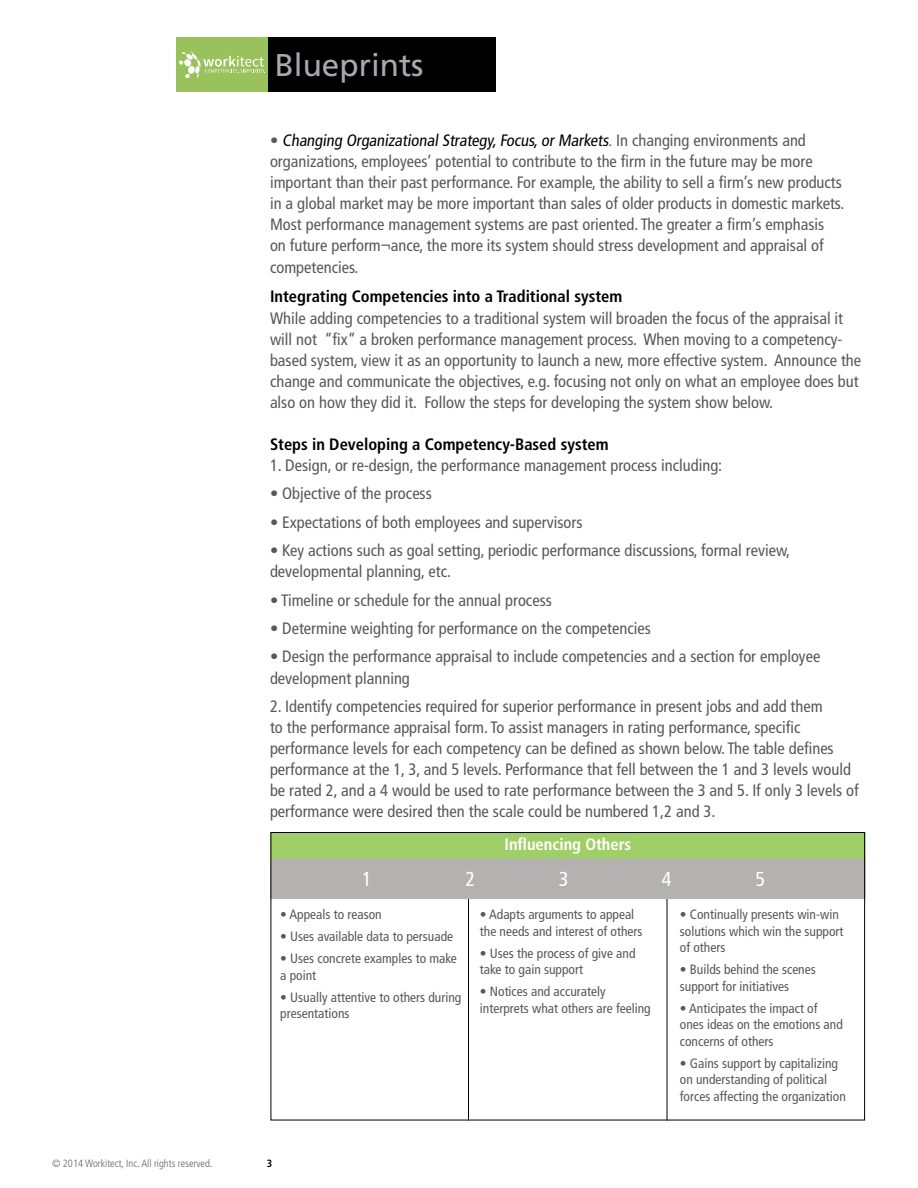
<style>
.page{position:relative;width:918px;height:1188px;background:#fff}
.page>*{position:absolute;margin:0;border:0;box-sizing:border-box;transform-origin:0 0}
.t1{font:31.5px "Frutiger";color:#a7a9ac}
.t2{font:condensed 20.25px "Frutiger";color:#fff}
.t3{font:condensed 16.5px/21px "Frutiger";color:#58585b}
.t4{font:700 condensed 16.5px "Frutiger";color:#000}
.t5{font:700 condensed 16.5px "Frutiger";color:#fff}
.t6{font:condensed 13.5px/16.5px "Frutiger";color:#58585b}
.t7{font:300 condensed 10.5px "Frutiger";color:#626164}
.t8{font:700 condensed 10.5px "Frutiger";color:#000}
.s1{color:#000}
.s2{font-family:"Minion Pro";font-stretch:normal}
</style>
<div class="page">
<div style="left:176px;top:37px;width:99px;height:55px;background:#99c15c"></div>
<div style="left:268px;top:37px;width:228px;height:55px;background:#000"></div>
<hr style="left:468px;top:859px;width:1px;height:261px;background:#000">
<hr style="left:667px;top:859px;width:1px;height:261px;background:#000">
<div style="left:270px;top:832px;width:596px;height:28px;background:#a0cf67"></div>
<div style="left:270px;top:859px;width:596px;height:40px;background:#b3b2b1"></div>
<div style="left:270px;top:832px;width:595px;height:289px;border:1px solid #000"></div>
<svg style="left:179px;top:51px;width:86px;height:27px"></svg>
<h1 class="t1" style="left:275px;top:46px;width:150px">Blueprints</h1>
<p class="t3" style="left:270px;top:130px;width:576px">• <span class="s1">Changing Organizational Strategy,Focus,or Markets</span><span class="s2">.</span> I n c h a n g i n g e n v i ro n m e n ts a n d organizations, employees’ potential to contribute to the firm in the future may be more important than their past performance. For example, the ability to sell a firm’s new products in a global market may be more important than sales of older products in domestic markets.<br>Most performance management systems are past oriented. The greater a firm’s emphasis<br>on future perform¬ance, the more its system should stress development and appraisal of competencies.</p>
<p class="t4" style="left:270px;top:287px;width:354px">Integrating Competencies into a Traditional system</p>
<p class="t3" style="left:270px;top:307px;width:593px">While adding competencies to a traditional system will broaden the focus of the appraisal it will not “fix” a broken performance management process. When moving to a competency&shy;based system, view it as an opportunity to launch a new, more effective system. Announce the change and communicate the objectives, e.g. focusing not only on what an employee does but also on how they did it. Follow the steps for developing the system show below.</p>
<p class="t4" style="left:270px;top:434px;width:340px">Steps in Developing a Competency-Based system</p>
<p class="t3" style="left:270px;top:454px;width:454px">1. Design, or re-design, the performance management process including:</p>
<p class="t3" style="left:270px;top:483px;width:163px">• Objective of the process</p>
<p class="t3" style="left:270px;top:511px;width:314px">• Expectations of both employees and supervisors</p>
<p class="t3" style="left:270px;top:540px;width:522px">• Key actions such as goal setting, periodic performance discussions, formal review, developmental planning, etc.</p>
<p class="t3" style="left:270px;top:589px;width:283px">• Timeline or schedule for the annual process</p>
<p class="t3" style="left:270px;top:618px;width:382px">• Determine weighting for performance on the competencies</p>
<p class="t3" style="left:270px;top:646px;width:552px">• Design the performance appraisal to include competencies and a section for employee development planning</p>
<p class="t3" style="left:270px;top:696px;width:590px">2. Identify competencies required for superior performance in present jobs and add them<br>to the performance appraisal form. To assist managers in rating performance, specific performance levels for each competency can be defined as shown below. The table defines performance at the 1, 3, and 5 levels. Performance that fell between the 1 and 3 levels would be rated 2, and a 4 would be used to rate performance between the 3 and 5. If only 3 levels of performance were desired then the scale could be numbered 1,2 and 3.</p>
<p class="t5" style="left:504px;top:834px;width:128px">Influencing Others</p>
<p class="t2" style="left:362px;top:867px;width:11px">1</p>
<p class="t2" style="left:465px;top:867px;width:11px">2</p>
<p class="t2" style="left:559px;top:867px;width:11px">3</p>
<p class="t2" style="left:662px;top:867px;width:11px">4</p>
<p class="t2" style="left:755px;top:867px;width:11px">5</p>
<p class="t6" style="left:280px;top:906px;width:103px">• Appeals to reason</p>
<p class="t6" style="left:280px;top:928px;width:174px">• Uses available data to persuade</p>
<p class="t6" style="left:280px;top:950px;width:178px">• Uses concrete examples to make a point</p>
<p class="t6" style="left:280px;top:989px;width:183px">• Usually attentive to others during presentations</p>
<p class="t6" style="left:480px;top:906px;width:164px">• Adapts arguments to appeal the needs and interest of others</p>
<p class="t6" style="left:480px;top:945px;width:157px">• Uses the process of give and take to gain support</p>
<p class="t6" style="left:480px;top:983px;width:172px">• Notices and accurately interprets what others are feeling</p>
<p class="t7" style="left:52px;top:1157px;width:162px">© 2014 Workitect, Inc. All rights reserved.</p>
<p class="t8" style="left:267px;top:1157px;width:7px">3</p>
<p class="t6" style="left:680px;top:906px;width:165px">• Continually presents win-win solutions which win the support of others</p>
<p class="t6" style="left:680px;top:961px;width:137px">• Builds behind the scenes support for initiatives</p>
<p class="t6" style="left:680px;top:1000px;width:164px">• Anticipates the impact of ones ideas on the emotions and concerns of others</p>
<p class="t6" style="left:680px;top:1055px;width:167px">• Gains support by capitalizing on understanding of political forces affecting the organization</p>
</div>
